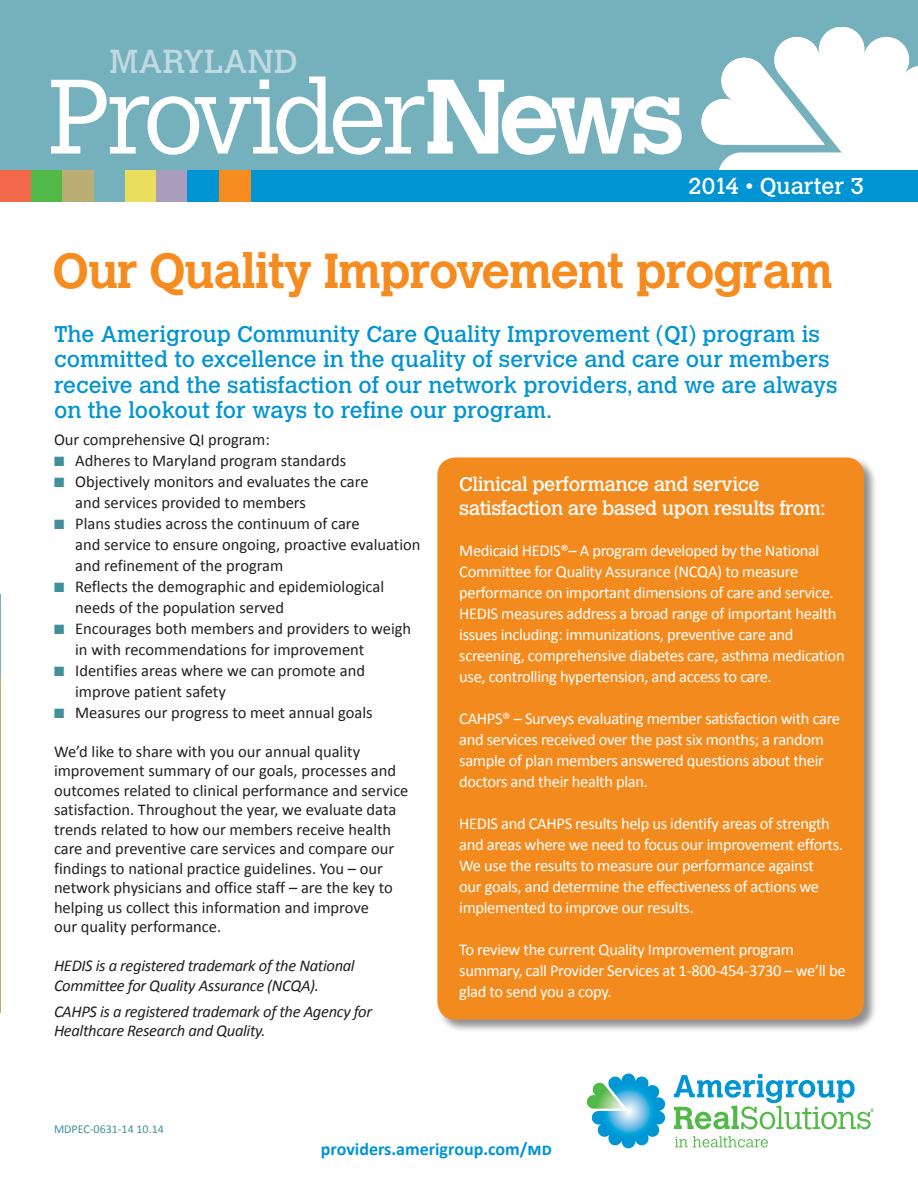
<style>
.page{position:relative;width:918px;height:1188px;background:#fff}
.page>*{position:absolute;margin:0;border:0;box-sizing:border-box;transform-origin:0 0}
.t1{font:300 104.55px "Calvert MT Std";letter-spacing:-.08em;color:#fff}
.MAIN_HEADS_Calvert_3{font:700 48.75px "Calvert MT Std";letter-spacing:-.02em;color:#f68c1f}
.t2{font:33px "Calvert MT Std";color:#c1dae1}
.t3{font:22.8px "Calvert MT Std";color:#fff}
.Calibri_TEXT_11pt{font:22.5px/25.5px "Calvert MT Std";color:#0094d3}
.Calibri_TEXT_11pt-2{font:19.5px/24px "Calvert MT Std";letter-spacing:-.02em;color:#fff}
.t4{font:700 18px "Calibri";color:#0094d3}
.Calibri_TEXT_11pt-3{font:16.5px/19.5px "Calibri";color:#231f20}
.Calibri_TEXT_11pt-4{font:16.5px/21px "Calibri";letter-spacing:-.02em;color:#fff}
.Calibri_TEXT_11pt-5{font:italic 16.5px/19.5px "Calibri";letter-spacing:-.02em;color:#231f20}
.t5{font:12px "Calibri";color:#428f9c}
.s1{font-weight:700}
.s2{color:#428f9c}
</style>
<div class="page">
<hr style="left:0;top:594px;width:1px;height:81px;background:#74b1bd">
<svg style="left:675px;top:1136px;width:93px;height:12px"></svg>
<svg style="left:586px;top:1074px;width:80px;height:74px"></svg>
<svg style="left:674px;top:1074px;width:200px;height:56px"></svg>
<div style="left:436px;top:457px;width:441px;height:576px;background:#231f20;opacity:.5"></div>
<div style="left:437px;top:458px;width:427px;height:562px;background:#f38a1e;border-radius:18px"></div>
<div style="left:0;top:0;width:918px;height:181px;background:#74b1bd"></div>
<svg style="left:701px;top:27px;width:217px;height:144px"></svg>
<div style="left:206px;top:171px;width:712px;height:31px;background:#0094d3"></div>
<div style="left:0;top:171px;width:31px;height:31px;background:#f2684a"></div>
<div style="left:31px;top:171px;width:32px;height:31px;background:#51b948"></div>
<div style="left:63px;top:171px;width:31px;height:31px;background:#bbae75"></div>
<div style="left:94px;top:171px;width:31px;height:31px;background:#74b1bd"></div>
<div style="left:125px;top:171px;width:31px;height:31px;background:#e9df5d"></div>
<div style="left:156px;top:171px;width:32px;height:31px;background:#a89dbc"></div>
<div style="left:188px;top:171px;width:31px;height:31px;background:#0094d3"></div>
<div style="left:219px;top:171px;width:31px;height:31px;background:#f68c1f"></div>
<p class="t2" style="left:110px;top:43px;width:190px">MARYLAND</p>
<p class="t1" style="left:49px;top:58px;width:638px">Provider<span class="s1">News</span></p>
<p class="t3" style="left:688px;top:173px;width:177px">2014 • Quarter 3</p>
<p class="MAIN_HEADS_Calvert_3" style="left:52px;top:240px;width:782px">Our Quality Improvement program</p>
<p class="Calibri_TEXT_11pt" style="left:54px;top:321px;width:785px">The Amerigroup Community Care Quality Improvement (QI) program is committed to excellence in the quality of service and care our members receive and the satisfaction of our network providers, and we are always on the lookout for ways to refine our program.</p>
<p class="Calibri_TEXT_11pt-3" style="left:54px;top:429px;width:217px">Our comprehensive QI program:</p>
<p class="Calibri_TEXT_11pt-3" style="left:54px;top:450px;width:294px"><span class="s2">■</span> Adheres to Maryland program standards</p>
<p class="Calibri_TEXT_11pt-3" style="left:75px;top:471px;width:295px;line-height:21px;text-indent:-21px"><span class="s2">■</span> Objectively monitors and evaluates the care and services provided to members</p>
<p class="Calibri_TEXT_11pt-3" style="left:75px;top:513px;width:347px;line-height:21px;text-indent:-21px"><span class="s2">■</span> Plans studies across the continuum of care<br>and service to ensure ongoing, proactive evaluation and refinement of the program</p>
<p class="Calibri_TEXT_11pt-3" style="left:75px;top:576px;width:311px;line-height:21px;text-indent:-21px"><span class="s2">■</span> Reflects the demographic and epidemiological needs of the population served</p>
<p class="Calibri_TEXT_11pt-3" style="left:75px;top:618px;width:338px;line-height:21px;text-indent:-21px"><span class="s2">■</span> Encourages both members and providers to weigh in with recommendations for improvement</p>
<p class="Calibri_TEXT_11pt-3" style="left:75px;top:660px;width:291px;line-height:21px;text-indent:-21px"><span class="s2">■</span> Identifies areas where we can promote and improve patient safety</p>
<p class="Calibri_TEXT_11pt-3" style="left:54px;top:702px;width:320px"><span class="s2">■</span> Measures our progress to meet annual goals</p>
<p class="Calibri_TEXT_11pt-3" style="left:54px;top:741px;width:356px">We’d like to share with you our annual quality improvement summary of our goals, processes and outcomes related to clinical performance and service satisfaction. Throughout the year, we evaluate data trends related to how our members receive health care and preventive care services and compare our findings to national practice guidelines. You – our network physicians and office staff – are the key to helping us collect this information and improve<br>our quality performance.</p>
<p class="Calibri_TEXT_11pt-5" style="left:54px;top:955px;width:302px">HEDIS is a registered trademark of the National<br>Committee for Quality Assurance (NCQA).</p>
<p class="Calibri_TEXT_11pt-5" style="left:54px;top:1001px;width:320px">CAHPS is a registered trademark of the Agency for<br>Healthcare Research and Quality.</p>
<p class="Calibri_TEXT_11pt-2" style="left:459px;top:473px;width:368px">Clinical performance and service satisfaction are based upon results from:</p>
<p class="Calibri_TEXT_11pt-4" style="left:459px;top:540px;width:387px">Medicaid HEDIS®– A program developed by the National Committee for Quality Assurance (NCQA) to measure performance on important dimensions of care and service.<br>HEDIS measures address a broad range of important health issues including: immunizations, preventive care and screening, comprehensive diabetes care, asthma medication use, controlling hypertension, and access to care.</p>
<p class="Calibri_TEXT_11pt-4" style="left:459px;top:708px;width:382px">CAHPS® – Surveys evaluating member satisfaction with care and services received over the past six months; a random sample of plan members answered questions about their doctors and their health plan.</p>
<p class="Calibri_TEXT_11pt-4" style="left:459px;top:813px;width:385px">HEDIS and CAHPS results help us identify areas of strength and areas where we need to focus our improvement efforts.<br>We use the results to measure our performance against<br>our goals, and determine the effectiveness of actions we implemented to improve our results.</p>
<p class="Calibri_TEXT_11pt-4" style="left:459px;top:939px;width:388px">To review the current Quality Improvement program summary, call Provider Services at 1-800-454-3730 – we’ll be glad to send you a copy.</p>
<p class="t5" style="left:54px;top:1122px;width:111px">MDPEC-0631-14 10.14</p>
<p class="t4" style="left:321px;top:1138px;width:233px">providers.amerigroup.com/md</p>
</div>
